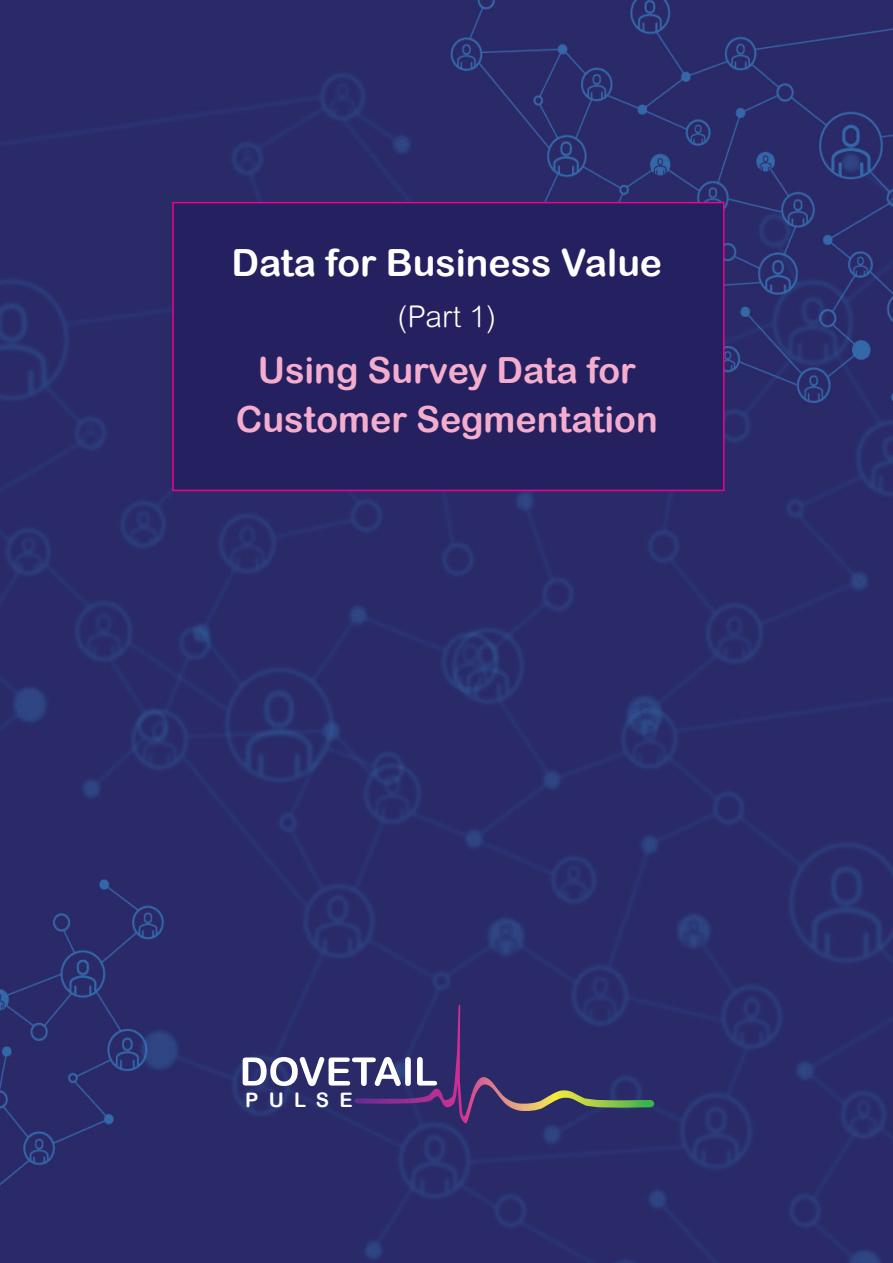
<style>
.page{position:relative;width:893px;height:1263px;background:#fff}
.page>*{position:absolute;margin:0;border:0;box-sizing:border-box;transform-origin:0 0}
.t1{font:37.5px "Arial Rounded MT Bold";color:#fff}
.t2{font:36px/49.5px "Arial Rounded MT Bold";color:#f5adce;text-align:center}
.t3{font:300 30px "Arial Rounded";color:#fff}
.t4{font:19.95px "Arial Rounded MT Bold";letter-spacing:.52em;color:#fff}
</style>
<div class="page">
<img style="left:0;top:0;width:893px;height:1263px">
<div style="left:172px;top:202px;width:552px;height:289px;background:#252161;border:2px solid #ed028c"></div>
<svg style="left:243px;top:1004px;width:411px;height:120px;background:#3b3971"></svg>
<p class="t1" style="left:231px;top:240px;width:432px">Data for Business Value</p>
<p class="t3" style="left:398px;top:299px;width:100px">(Part 1)</p>
<p class="t2" style="left:236px;top:345px;width:424px">Using Survey Data for<br>Customer Segmentation</p>
<p class="t4" style="left:245px;top:1088px;width:109px">PULSE</p>
</div>
